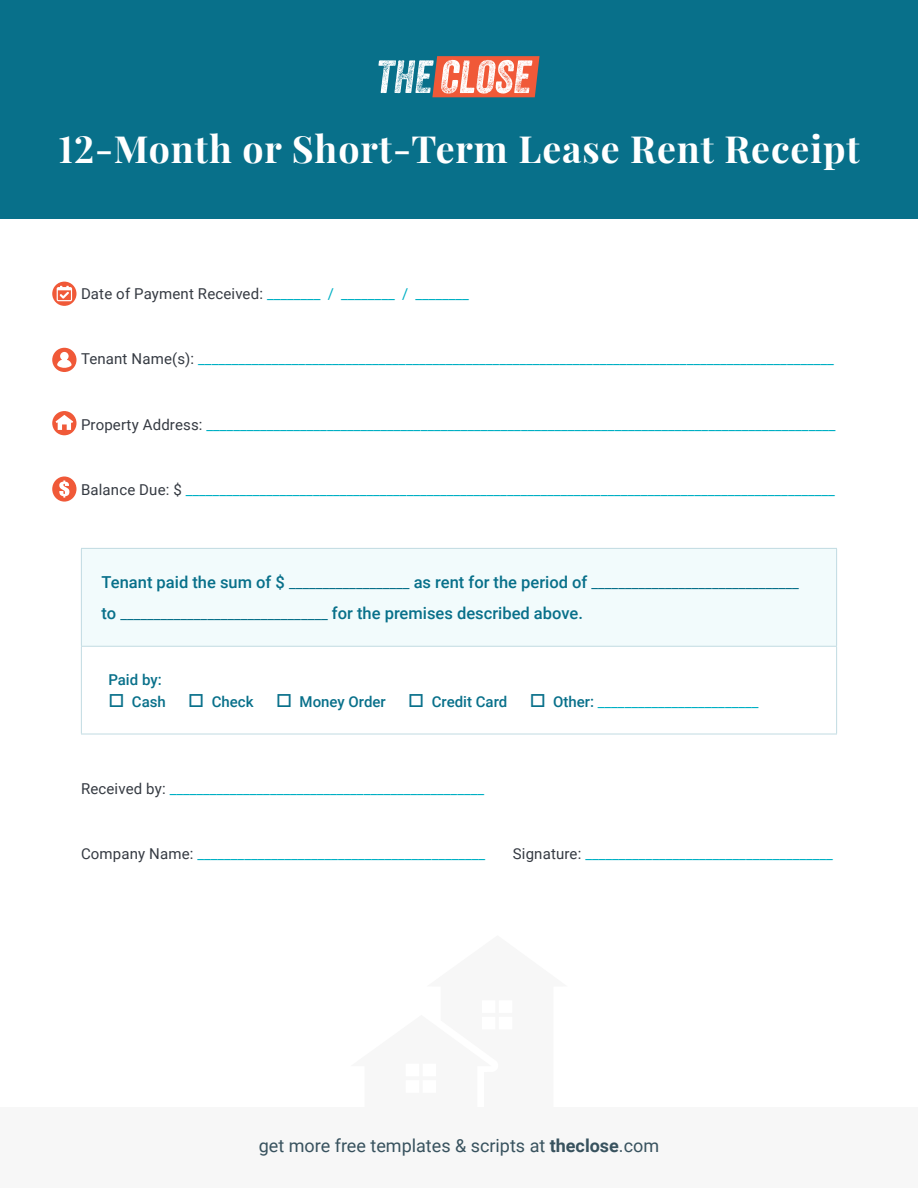
<style>
.page{position:relative;width:918px;height:1188px;background:#fff}
.page>*{position:absolute;margin:0;border:0;box-sizing:border-box;transform-origin:0 0}
.t1{font:700 37.5px "Playfair Display";letter-spacing:.025em;color:#fff}
.t2{font:18px "Roboto";color:#38525e}
.t3{font:500 16.5px "Roboto";color:#08708a}
.t4{font:15px "Roboto";letter-spacing:.01em;color:#00b0c4}
.t5{font:15px "Roboto";color:#08708a}
.t6{font:500 15px "Roboto";color:#08708a}
.s1{color:#353a42}
.s2{font-weight:500;font-size:16.5px}
.s3{font-weight:400;font-size:15px}
.s4{font-weight:400;color:#00b0c4}
.s5{font-weight:700}
</style>
<div class="page">
<div style="left:0;top:1107px;width:918px;height:81px;background:#f7f7f7"></div>
<div style="left:81px;top:548px;width:756px;height:98px;background:#f2fbfc"></div>
<hr style="left:81px;top:548px;width:756px;height:1px;background:#c1dbe2">
<hr style="left:81px;top:549px;width:1px;height:97px;background:#c1dbe2">
<hr style="left:836px;top:549px;width:1px;height:97px;background:#c1dbe2">
<hr style="left:81px;top:646px;width:756px;height:1px;background:#c1dbe2">
<hr style="left:81px;top:647px;width:1px;height:87px;background:#c1dbe2">
<hr style="left:836px;top:647px;width:1px;height:87px;background:#c1dbe2">
<hr style="left:81px;top:734px;width:756px;height:1px;background:#c1dbe2">
<div style="left:0;top:0;width:918px;height:218px;background:#08708a"></div>
<svg style="left:378px;top:56px;width:162px;height:41px"></svg>
<svg style="left:52px;top:282px;width:24px;height:24px"></svg>
<svg style="left:57px;top:286px;width:15px;height:15px"></svg>
<div style="left:52px;top:348px;width:24px;height:24px;background:#f05938;border-radius:50%"></div>
<svg style="left:57px;top:352px;width:15px;height:16px"></svg>
<div style="left:52px;top:411px;width:24px;height:24px;background:#f05938;border-radius:50%"></div>
<svg style="left:56px;top:415px;width:17px;height:15px"></svg>
<div style="left:52px;top:477px;width:24px;height:25px;background:#f05938;border-radius:50%"></div>
<svg style="left:59px;top:480px;width:10px;height:18px"></svg>
<h1 class="t1" style="left:58px;top:119px;width:803px">12-Month or Short-Term Lease Rent Receipt</h1>
<p class="t4" style="left:81px;top:283px;width:390px"><span class="s1">Date of Payment Received:</span> ________ / ________ / ________</p>
<p class="t4" style="left:81px;top:348px;width:754px"><span class="s1">Tenant Name(s):</span> _______________________________________________________________________________________________</p>
<p class="t4" style="left:81px;top:414px;width:756px"><span class="s1">Property Address:</span> ______________________________________________________________________________________________</p>
<p class="t4" style="left:81px;top:479px;width:755px"><span class="s1">Balance Due: $</span> _________________________________________________________________________________________________</p>
<p class="t5" style="left:102px;top:572px;width:699px"><span class="s2">Tenant paid the sum of $</span> __________________ <span class="s2">as rent for the period of</span> _______________________________</p>
<p class="t3" style="left:102px;top:602px;width:483px">to <span class="s3">_______________________________</span> for the premises described above.</p>
<p class="t6" style="left:108px;top:669px;width:55px">Paid by:</p>
<p class="t6" style="left:108px;top:691px;width:652px">□ Cash □ Check □ Money Order □ Credit Card □ Other: <span class="s4">________________________</span></p>
<p class="t4" style="left:81px;top:778px;width:405px"><span class="s1">Received by:</span> _______________________________________________</p>
<p class="t4" style="left:81px;top:843px;width:406px"><span class="s1">Company Name:</span> ___________________________________________</p>
<p class="t4" style="left:513px;top:843px;width:322px"><span class="s1">Signature:</span> _____________________________________</p>
<p class="t2" style="left:259px;top:1133px;width:402px">get more free templates &amp; scripts at <span class="s5">theclose</span>.com</p>
</div>
